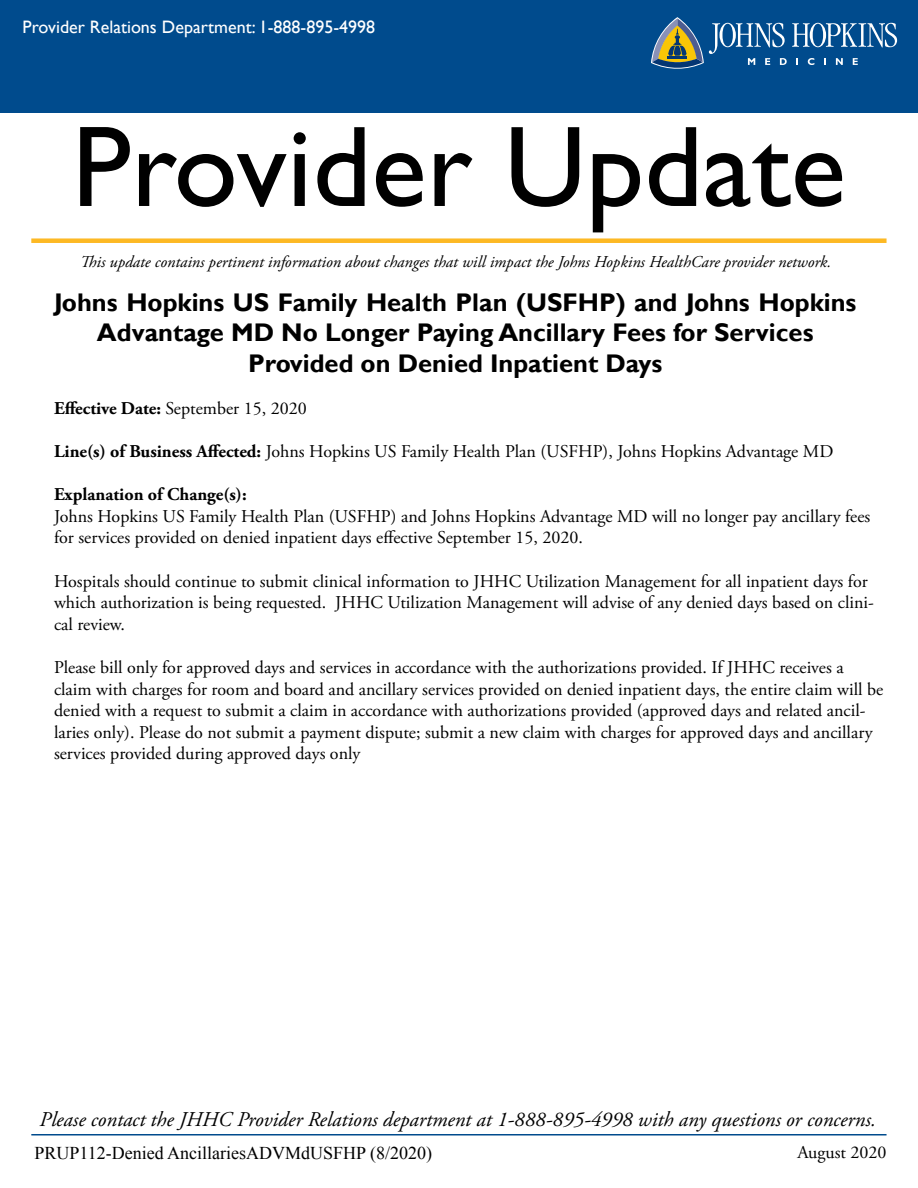
<style>
.page{position:relative;width:918px;height:1188px;background:#fff}
.page>*{position:absolute;margin:0;border:0;box-sizing:border-box;transform-origin:0 0}
.t1{font:115.5px "Gill Sans";color:#000}
.t2{font:700 25.5px/30.6px "Gill Sans";color:#000;text-align:center}
.t3{font:italic 21px "Adobe Garamond Pro";color:#000}
.t4{font:18px/21.6px "Adobe Garamond Pro";color:#000}
.t5{font:18px "Times New Roman";color:#000}
.t6{font:18px "Gill Sans";color:#fff}
.t7{font:700 18px "Adobe Garamond Pro";color:#000}
.t8{font:italic 16.5px "Adobe Garamond Pro";color:#000}
.s1{font-weight:700}
</style>
<div class="page">
<hr style="left:31px;top:1134px;width:856px;height:2px;background:#004b8d">
<div style="left:0;top:0;width:918px;height:112px;background:#004b8d"></div>
<svg style="left:651px;top:17px;width:246px;height:52px"></svg>
<div style="left:31px;top:238px;width:856px;height:5px;background:#fdb924"></div>
<p class="t6" style="left:23px;top:17px;width:354px">Provider Relations Department: 1-888-895-4998</p>
<h1 class="t1" style="left:72px;top:100px;width:775px">Provider Update</h1>
<p class="t8" style="left:80px;top:252px;width:753px">This update contains pertinent information about changes that will impact the Johns Hopkins HealthCare provider network.</p>
<h2 class="t2" style="left:54px;top:287px;width:804px">Johns Hopkins US Family Health Plan (USFHP) and Johns Hopkins<br>Advantage MD No Longer Paying Ancillary Fees for Services<br>Provided on Denied Inpatient Days</h2>
<p class="t4" style="left:54px;top:398px;width:254px"><span class="s1">Effective Date:</span> September 15, 2020</p>
<p class="t4" style="left:54px;top:441px;width:781px"><span class="s1">Line(s) of Business Affected:</span> Johns Hopkins US Family Health Plan (USFHP), Johns Hopkins Advantage MD</p>
<p class="t7" style="left:54px;top:484px;width:194px">Explanation of Change(s):</p>
<p class="t4" style="left:54px;top:506px;width:818px">Johns Hopkins US Family Health Plan (USFHP) and Johns Hopkins Advantage MD will no longer pay ancillary fees for services provided on denied inpatient days effective September 15, 2020.</p>
<p class="t4" style="left:54px;top:571px;width:821px">Hospitals should continue to submit clinical information to JHHC Utilization Management for all inpatient days for which authorization is being requested. JHHC Utilization Management will advise of any denied days based on clini&shy;cal review.</p>
<p class="t4" style="left:54px;top:657px;width:831px">Please bill only for approved days and services in accordance with the authorizations provided. If JHHC receives a claim with charges for room and board and ancillary services provided on denied inpatient days, the entire claim will be denied with a request to submit a claim in accordance with authorizations provided (approved days and related ancil&shy;laries only). Please do not submit a payment dispute; submit a new claim with charges for approved days and ancillary services provided during approved days only</p>
<p class="t3" style="left:40px;top:1107px;width:838px">Please contact the JHHC Provider Relations department at 1-888-895-4998 with any questions or concerns.</p>
<p class="t5" style="left:34px;top:1141px;width:399px">PRUP112-Denied AncillariesADVMdUSFHP (8/2020)</p>
<p class="t4" style="left:797px;top:1142px;width:91px">August 2020</p>
</div>
